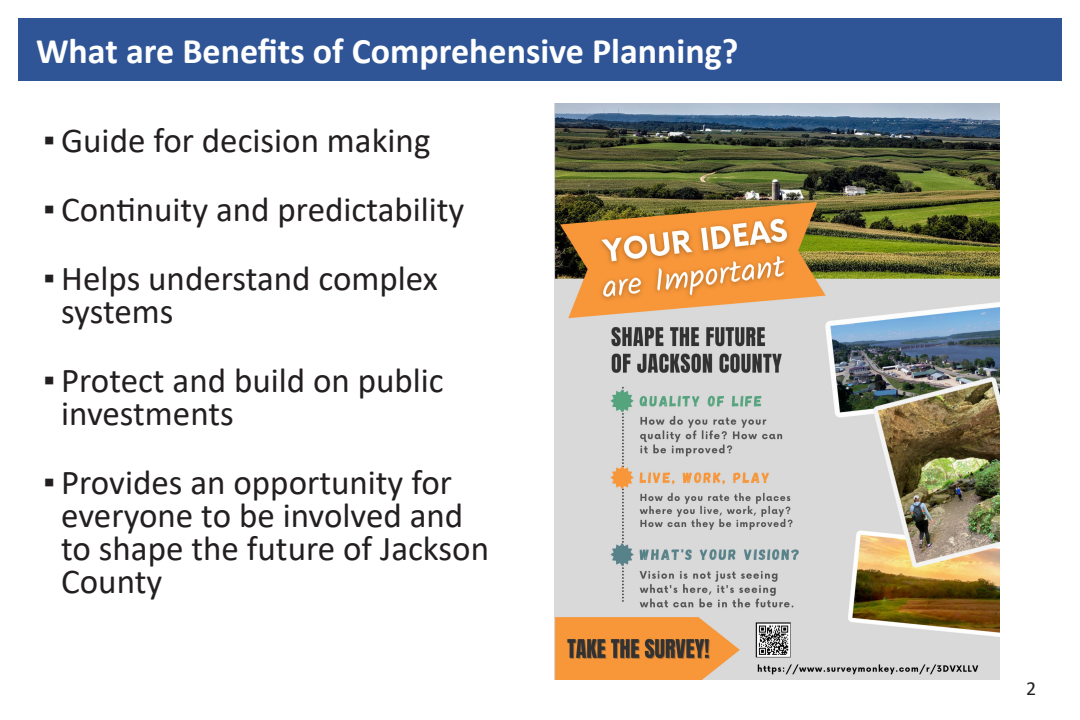
<style>
.page{position:relative;width:1080px;height:720px;background:#fff}
.page>*{position:absolute;margin:0;border:0;box-sizing:border-box;transform-origin:0 0}
.t1{font:700 36px "Calibri";color:#fff}
.t2{font:35px/33px "Calibri";color:#231f20}
.t3{font:20px "Calibri";color:#231f20}
.s1{font-weight:700}
</style>
<div class="page">
<div style="left:18px;top:18px;width:1044px;height:62px;background:#2f5597"></div>
<img style="left:555px;top:103px;width:445px;height:577px">
<p class="t1" style="left:36px;top:26px;width:704px">What are Benefits of Comprehensive Planning?</p>
<p class="t2" style="left:43px;top:123px;width:389px"><span class="s1">▪</span> Guide for decision making</p>
<p class="t2" style="left:43px;top:192px;width:423px"><span class="s1">▪</span> Continuity and predictability</p>
<p class="t2" style="left:61px;top:261px;width:378px;text-indent:-18px"><span class="s1">▪</span> Helps understand complex systems</p>
<p class="t2" style="left:61px;top:363px;width:384px;text-indent:-18px"><span class="s1">▪</span> Protect and build on public investments</p>
<p class="t2" style="left:61px;top:465px;width:429px;text-indent:-18px"><span class="s1">▪</span> Provides an opportunity for everyone to be involved and to shape the future of Jackson<br>County</p>
<p class="t3" style="left:1026px;top:674px;width:12px">2</p>
</div>
